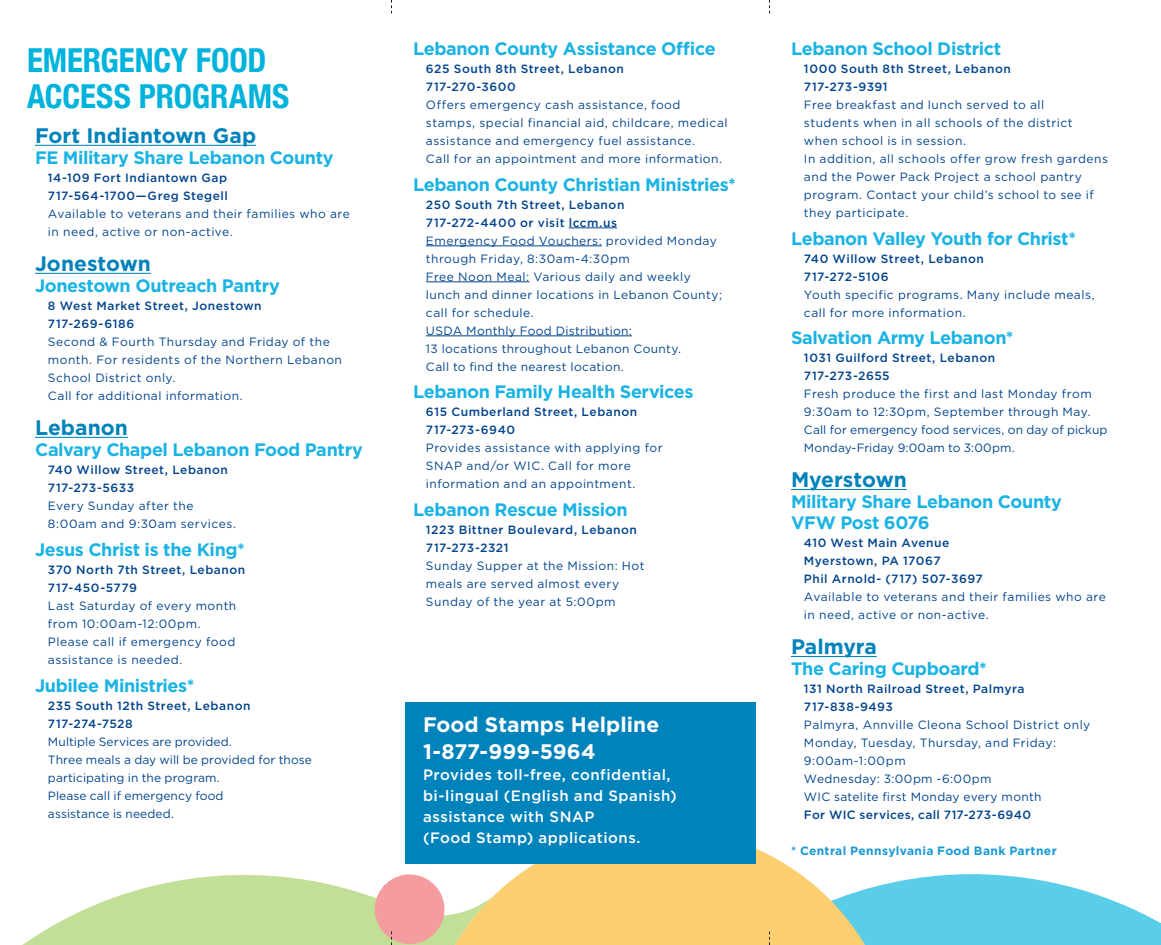
<style>
.page{position:relative;width:1161px;height:945px;background:#fff}
.page>*{position:absolute;margin:0;border:0;box-sizing:border-box;transform-origin:0 0}
.t1{font:700 condensed 33px/36px "Helvetica Neue";letter-spacing:-.005em;color:#00b3dc}
.t2{font:700 21px "Gotham";color:#0082ba}
.t3{font:700 21px/27px "Gotham";color:#fff}
.t4{font:700 18px/21px "Gotham";letter-spacing:-.02em;color:#1ab3e4}
.t5{font:500 15px/21px "Gotham";letter-spacing:.035em;color:#fff}
.t6{font:12px/18px "Gotham";letter-spacing:.04em;color:#02448d}
.t7{font:500 12px/18px "Gotham";letter-spacing:.04em;color:#02448d}
.t8{font:12px/18px "Gotham";letter-spacing:.005em;color:#02448d}
.t9{font:700 12px "Gotham";letter-spacing:.03em;color:#1899d6}
</style>
<div class="page">
<hr style="left:35px;top:145px;width:221px;height:1px;background:#0082ba">
<hr style="left:35px;top:273px;width:116px;height:1px;background:#0082ba">
<hr style="left:35px;top:437px;width:93px;height:1px;background:#0082ba">
<hr style="left:791px;top:489px;width:116px;height:1px;background:#0082ba">
<hr style="left:791px;top:656px;width:86px;height:1px;background:#0082ba">
<hr style="left:569px;top:228px;width:48px;height:1px;background:#02448d">
<hr style="left:426px;top:246px;width:176px;height:1px;background:#02448d">
<hr style="left:426px;top:282px;width:103px;height:1px;background:#02448d">
<hr style="left:426px;top:336px;width:206px;height:1px;background:#02448d">
<svg style="left:915px;top:874px;width:246px;height:71px;fill:#5acde8"></svg>
<svg style="left:22px;top:875px;width:350px;height:70px;fill:#c1df96"></svg>
<svg style="left:447px;top:848px;width:468px;height:97px;fill:#fbcf70"></svg>
<div style="left:405px;top:702px;width:351px;height:162px;background:#0082ba"></div>
<svg style="left:372px;top:874px;width:75px;height:71px;background:#eeb3a9"></svg>
<svg style="left:769px;top:932px;width:1px;height:13px"></svg>
<h1 class="t1" style="left:27px;top:40px;width:264px">EMERGENCY FOOD<br>ACCESS PROGRAMS</h1>
<h2 class="t2" style="left:35px;top:122px;width:223px">Fort Indiantown Gap</h2>
<h3 class="t4" style="left:35px;top:147px;width:300px">FE Military Share Lebanon County</h3>
<p class="t7" style="left:48px;top:169px;width:181px">14-109 Fort Indiantown Gap<br>717-564-1700—Greg Stegell</p>
<p class="t6" style="left:48px;top:205px;width:303px">Available to veterans and their families who are in need, active or non-active.</p>
<h2 class="t2" style="left:35px;top:250px;width:117px">Jonestown</h2>
<h3 class="t4" style="left:35px;top:275px;width:246px">Jonestown Outreach Pantry</h3>
<p class="t7" style="left:48px;top:297px;width:215px">8 West Market Street, Jonestown<br>717-269-6186</p>
<p class="t6" style="left:48px;top:333px;width:296px">Second &amp; Fourth Thursday and Friday of the month. For residents of the Northern Lebanon School District only.<br>Call for additional information.</p>
<h2 class="t2" style="left:35px;top:414px;width:94px">Lebanon</h2>
<h3 class="t4" style="left:35px;top:439px;width:329px">Calvary Chapel Lebanon Food Pantry</h3>
<p class="t7" style="left:48px;top:461px;width:181px">740 Willow Street, Lebanon<br>717-273-5633</p>
<p class="t6" style="left:48px;top:497px;width:190px">Every Sunday after the<br>8:00am and 9:30am services.</p>
<h3 class="t4" style="left:35px;top:539px;width:211px">Jesus Christ is the King*</h3>
<p class="t7" style="left:48px;top:561px;width:199px">370 North 7th Street, Lebanon<br>717-450-5779</p>
<p class="t6" style="left:48px;top:597px;width:190px">Last Saturday of every month from 10:00am-12:00pm.<br>Please call if emergency food assistance is needed.</p>
<h3 class="t4" style="left:35px;top:675px;width:161px">Jubilee Ministries*</h3>
<p class="t7" style="left:48px;top:696px;width:204px">235 South 12th Street, Lebanon<br>717-274-7528</p>
<p class="t8" style="left:48px;top:732px;width:266px">Multiple Services are provided.<br>Three meals a day will be provided for those participating in the program.<br>Please call if emergency food<br>assistance is needed.</p>
<h3 class="t4" style="left:413px;top:38px;width:304px">Lebanon County Assistance Office</h3>
<p class="t7" style="left:426px;top:60px;width:199px">625 South 8th Street, Lebanon<br>717-270-3600</p>
<p class="t6" style="left:426px;top:95px;width:303px">Offers emergency cash assistance, food stamps, special financial aid, childcare, medical assistance and emergency fuel assistance.<br>Call for an appointment and more information.</p>
<h3 class="t4" style="left:413px;top:174px;width:324px">Lebanon County Christian Ministries*</h3>
<p class="t7" style="left:426px;top:195px;width:200px">250 South 7th Street, Lebanon<br>717-272-4400 or visit lccm.us</p>
<p class="t6" style="left:426px;top:231px;width:298px">Emergency Food Vouchers: provided Monday through Friday, 8:30am-4:30pm<br>Free Noon Meal: Various daily and weekly lunch and dinner locations in Lebanon County; call for schedule.<br>USDA Monthly Food Distribution:<br>13 locations throughout Lebanon County.<br>Call to find the nearest location.</p>
<h3 class="t4" style="left:413px;top:381px;width:282px">Lebanon Family Health Services</h3>
<p class="t7" style="left:426px;top:403px;width:213px">615 Cumberland Street, Lebanon<br>717-273-6940</p>
<p class="t6" style="left:426px;top:439px;width:238px">Provides assistance with applying for<br>SNAP and/or WIC. Call for more information and an appointment.</p>
<h3 class="t4" style="left:413px;top:499px;width:216px">Lebanon Rescue Mission</h3>
<p class="t7" style="left:426px;top:521px;width:213px">1223 Bittner Boulevard, Lebanon<br>717-273-2321</p>
<p class="t6" style="left:426px;top:557px;width:220px">Sunday Supper at the Mission: Hot meals are served almost every<br>Sunday of the year at 5:00pm</p>
<h2 class="t3" style="left:423px;top:711px;width:238px">Food Stamps Helpline<br>1-877-999-5964</h2>
<p class="t5" style="left:423px;top:764px;width:255px">Provides toll-free, confidential, bi-lingual (English and Spanish) assistance with SNAP<br>(Food Stamp) applications.</p>
<h3 class="t4" style="left:791px;top:38px;width:212px">Lebanon School District</h3>
<p class="t7" style="left:804px;top:60px;width:208px">1000 South 8th Street, Lebanon<br>717-273-9391</p>
<p class="t6" style="left:804px;top:95px;width:306px">Free breakfast and lunch served to all<br>students when in all schools of the district when school is in session.<br>In addition, all schools offer grow fresh gardens and the Power Pack Project a school pantry program. Contact your child’s school to see if they participate.</p>
<h3 class="t4" style="left:791px;top:228px;width:287px">Lebanon Valley Youth for Christ*</h3>
<p class="t7" style="left:804px;top:249px;width:181px">740 Willow Street, Lebanon<br>717-272-5106</p>
<p class="t6" style="left:804px;top:285px;width:292px">Youth specific programs. Many include meals, call for more information.</p>
<h3 class="t4" style="left:791px;top:327px;width:224px">Salvation Army Lebanon*</h3>
<p class="t7" style="left:804px;top:349px;width:193px">1031 Guilford Street, Lebanon<br>717-273-2655</p>
<p class="t6" style="left:804px;top:385px;width:305px">Fresh produce the first and last Monday from 9:30am to 12:30pm, September through May.<br>Call for emergency food services, on day of pickup Monday-Friday 9:00am to 3:00pm.</p>
<h2 class="t2" style="left:791px;top:466px;width:117px">Myerstown</h2>
<h3 class="t4" style="left:791px;top:491px;width:272px">Military Share Lebanon County<br>VFW Post 6076</h3>
<p class="t7" style="left:804px;top:534px;width:180px">410 West Main Avenue<br>Myerstown, PA 17067<br>Phil Arnold- (717) 507-3697</p>
<p class="t6" style="left:804px;top:588px;width:303px">Available to veterans and their families who are in need, active or non-active.</p>
<h2 class="t2" style="left:791px;top:633px;width:87px">Palmyra</h2>
<h3 class="t4" style="left:791px;top:658px;width:197px">The Caring Cupboard*</h3>
<p class="t7" style="left:804px;top:680px;width:222px">131 North Railroad Street, Palmyra<br>717-838-9493</p>
<p class="t6" style="left:804px;top:716px;width:288px">Palmyra, Annville Cleona School District only Monday, Tuesday, Thursday, and Friday:<br>9:00am-1:00pm<br>Wednesday: 3:00pm -6:00pm<br>WIC satelite first Monday every month</p>
<p class="t7" style="left:804px;top:806px;width:229px">For WIC services, call 717-273-6940</p>
<p class="t9" style="left:791px;top:843px;width:267px">* Central Pennsylvania Food Bank Partner</p>
</div>
